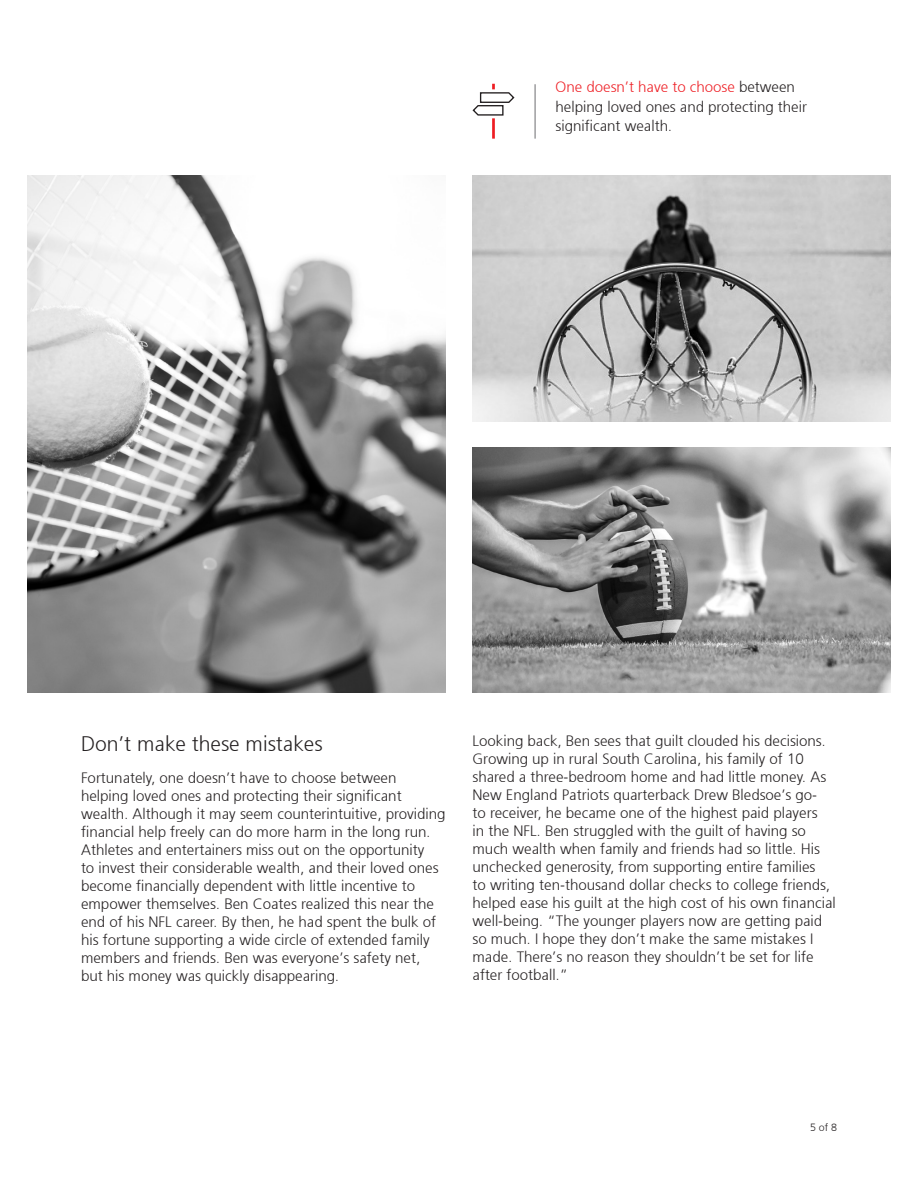
<style>
.page{position:relative;width:918px;height:1188px;background:#fff}
.page>*{position:absolute;margin:0;border:0;box-sizing:border-box;transform-origin:0 0}
.sub_14_black{font:300 21px "Frutiger 45";color:#231f20}
.pull_quote{font:300 15px/18px "Frutiger 45";color:#231f20}
.t1{font:300 10.5px "Frutiger 45";color:#231f20}
.s1{color:#ee1d23}
</style>
<div class="page">
<img style="left:473px;top:176px;width:418px;height:245px">
<img style="left:472px;top:447px;width:419px;height:246px">
<img style="left:27px;top:176px;width:419px;height:517px">
<hr style="left:535px;top:84px;width:1px;height:55px;background:#6c6d70">
<hr style="left:492px;top:118px;width:3px;height:21px;background:#ee1d23">
<svg style="left:472px;top:84px;width:43px;height:32px"></svg>
<p class="pull_quote" style="left:556px;top:77px;width:253px;line-height:19.5px"><span class="s1">One doesn’t have to choose</span> between helping loved ones and protecting their significant wealth.</p>
<p class="sub_14_black" style="left:81px;top:732px;width:243px">Don’t make these mistakes</p>
<p class="pull_quote" style="left:81px;top:768px;width:366px">Fortunately, one doesn’t have to choose between helping loved ones and protecting their significant wealth. Although it may seem counterintuitive, providing financial help freely can do more harm in the long run.<br>Athletes and entertainers miss out on the opportunity<br>to invest their considerable wealth, and their loved ones become financially dependent with little incentive to empower themselves. Ben Coates realized this near the end of his NFL career. By then, he had spent the bulk of his fortune supporting a wide circle of extended family members and friends. Ben was everyone’s safety net, but his money was quickly disappearing.</p>
<p class="pull_quote" style="left:472px;top:732px;width:365px">Looking back, Ben sees that guilt clouded his decisions.<br>Growing up in rural South Carolina, his family of 10 shared a three-bedroom home and had little money. As New England Patriots quarterback Drew Bledsoe’s go-<br>to receiver, he became one of the highest paid players<br>in the NFL. Ben struggled with the guilt of having so much wealth when family and friends had so little. His unchecked generosity, from supporting entire families<br>to writing ten-thousand dollar checks to college friends, helped ease his guilt at the high cost of his own financial well-being. “The younger players now are getting paid so much. I hope they don’t make the same mistakes I made. There’s no reason they shouldn’t be set for life after football.”</p>
<p class="t1" style="left:810px;top:1122px;width:28px">5 of 8</p>
</div>
